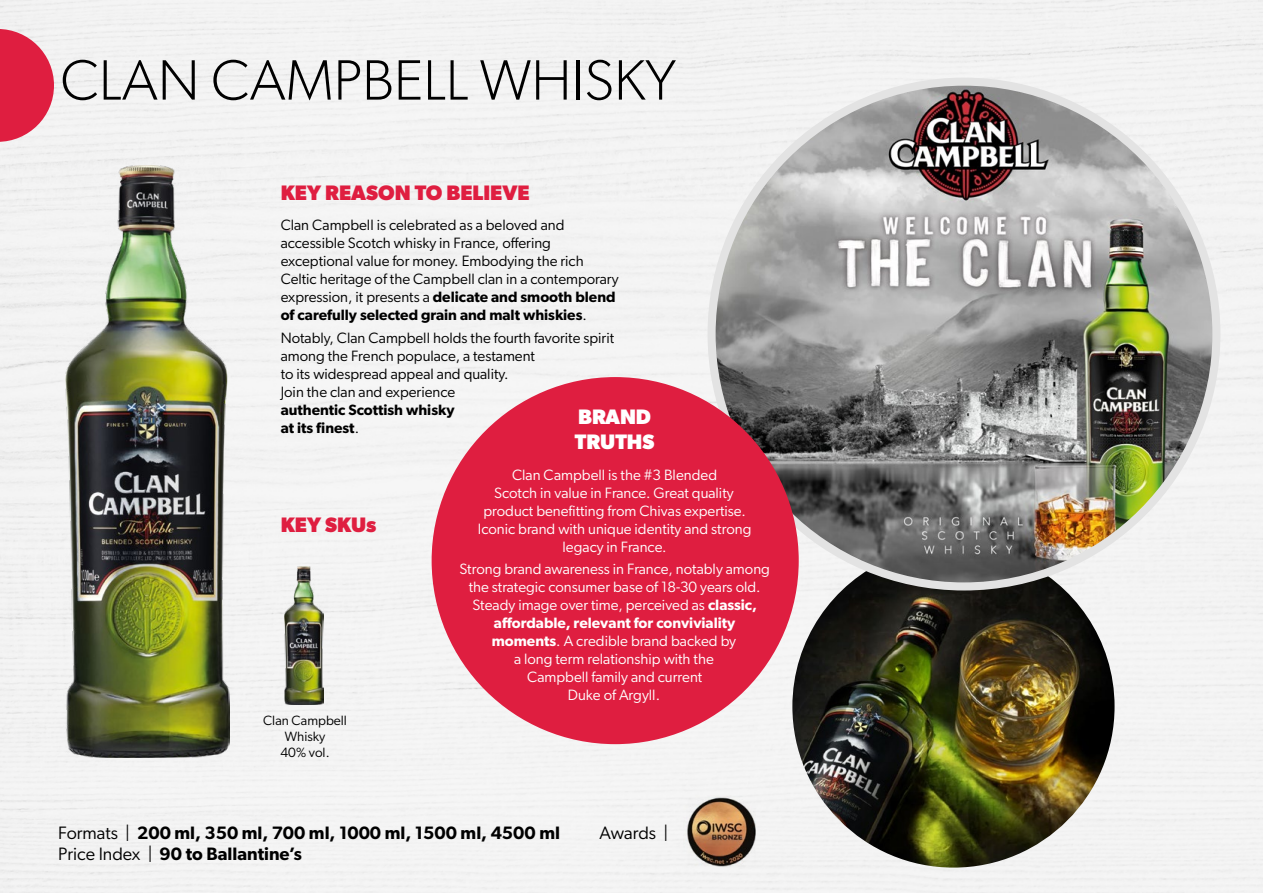
<style>
.page{position:relative;width:1263px;height:893px;background:#f3f3f3}
.page>*{position:absolute;margin:0;border:0;box-sizing:border-box;transform-origin:0 0}
.t1{font:300 57px "Gibson";color:#000}
.t2{font:700 21px "Gibson";color:#df1e40}
.t3{font:700 21px/25.2px "Gibson";color:#fff}
.t4{font:600 18px/21.6px "Gibson";color:#000}
.t5{font:18px "Gibson";color:#000}
.t6{font:15px/18px "Gibson";color:#fff;text-align:center}
.t7{font:15px/18px "Gibson";color:#000}
.t8{font:600 15px/18px "Gibson";color:#000}
.t9{font:13.5px/16.2px "Gibson";color:#000;text-align:center}
.s1{font-weight:600}
.s2{font-weight:400}
</style>
<div class="page">
<img style="left:792px;top:585px;width:322px;height:283px">
<img style="left:712px;top:82px;width:503px;height:503px">
<svg style="left:0;top:29px;width:54px;height:113px"></svg>
<img style="left:66px;top:166px;width:164px;height:592px">
<img style="left:683px;top:795px;width:74px;height:72px">
<div style="left:432px;top:377px;width:367px;height:367px;background:#df1e40;border-radius:50%"></div>
<img style="left:285px;top:566px;width:38px;height:139px">
<h1 class="t1" style="left:60px;top:46px;width:617px">CLAN CAMPBELL WHISKY</h1>
<h2 class="t2" style="left:281px;top:180px;width:251px">KEY REASON TO BELIEVE</h2>
<p class="t7" style="left:281px;top:216px;width:339px">Clan Campbell is celebrated as a beloved and accessible Scotch whisky in France, offering exceptional value for money. Embodying the rich Celtic heritage of the Campbell clan in a contemporary expression, it presents a <span class="s1">delicate and smooth blend of carefully selected grain and malt whiskies</span>.</p>
<p class="t7" style="left:281px;top:328px;width:335px">Notably, Clan Campbell holds the fourth favorite spirit among the French populace, a testament<br>to its widespread appeal and quality.<br>Join the clan and experience</p>
<p class="t8" style="left:281px;top:400px;width:175px">authentic Scottish whisky at its finest<span class="s2">.</span></p>
<h2 class="t3" style="left:575px;top:403px;width:81px">BRAND<br>TRUTHS</h2>
<p class="t6" style="left:478px;top:465px;width:275px">Clan Campbell is the #3 Blended<br>Scotch in value in France. Great quality product benefitting from Chivas expertise.<br>Iconic brand with unique identity and strong legacy in France.</p>
<p class="t6" style="left:459px;top:560px;width:312px">Strong brand awareness in France, notably among the strategic consumer base of 18-30 years old.<br>Steady image over time, perceived as <span class="s1">classic, affordable, relevant for conviviality moments</span>. A credible brand backed by<br>a long term relationship with the<br>Campbell family and current<br>Duke of Argyll.</p>
<h2 class="t2" style="left:281px;top:513px;width:97px">KEY SKUs</h2>
<p class="t9" style="left:263px;top:712px;width:85px">Clan Campbell<br>Whisky<br>40% vol.</p>
<p class="t4" style="left:58px;top:821px;width:503px"><span class="s2">Formats |</span> 200 ml, 350 ml, 700 ml, 1000 ml, 1500 ml, 4500 ml<br><span class="s2">Price Index |</span> 90 to Ballantine’s</p>
<p class="t5" style="left:600px;top:821px;width:70px">Awards |</p>
</div>
